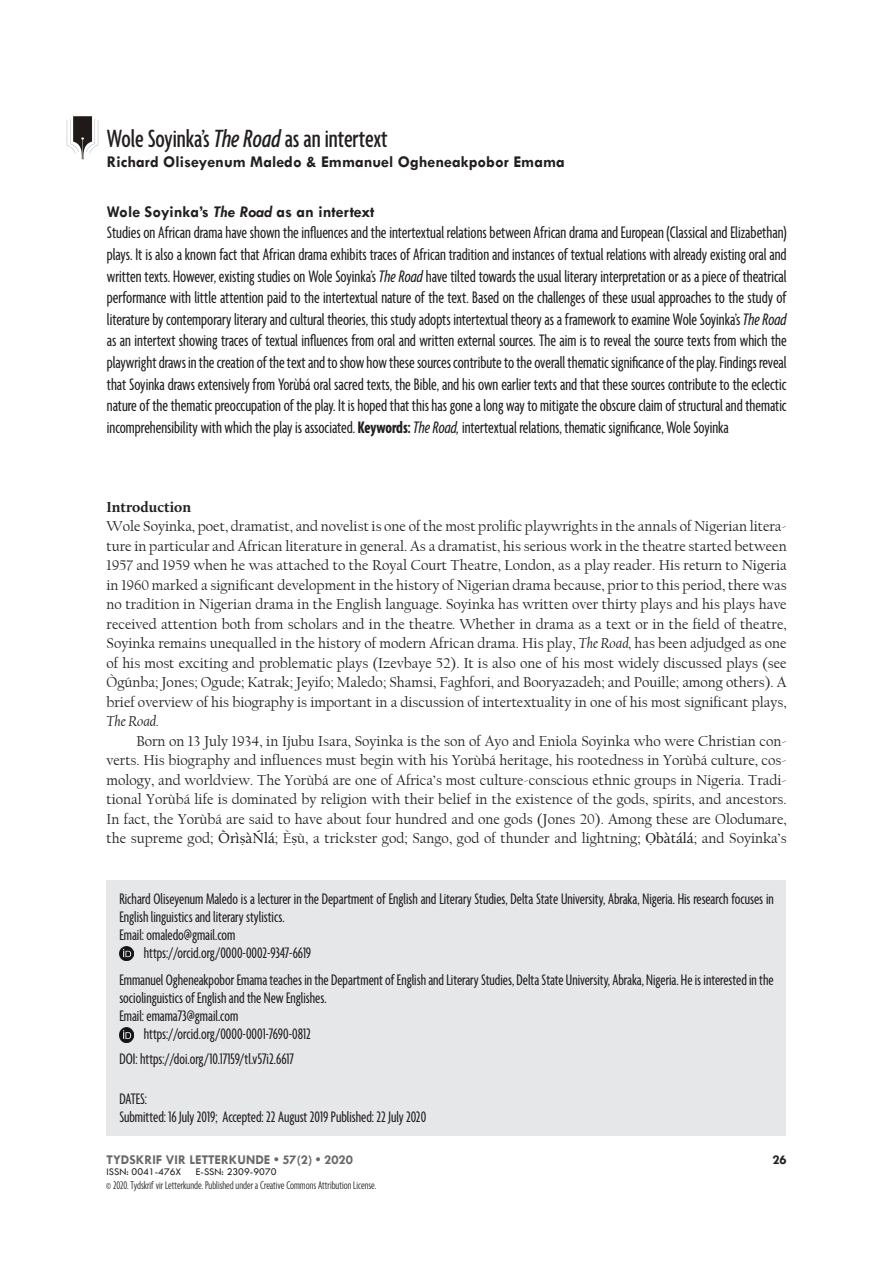
<style>
.page{position:relative;width:893px;height:1263px;background:#fff}
.page>*{position:absolute;margin:0;border:0;box-sizing:border-box;transform-origin:0 0}
.t1{font:500 extra-condensed 27px "Agenda";color:#231f20}
.Abstract{font:extra-condensed 18px/21.6px "Agenda";color:#231f20;text-align:justify}
.Bio{font:extra-condensed 16.5px/18px "Agenda";color:#231f20}
.Abstract-2{font:700 16.5px "Tw Cen";color:#231f20}
.blok_paragraaf{font:15px/19.5px "Californian FB";color:#231f20;text-align:justify}
.Indent_parag{font:15px/19.5px "Californian FB";color:#231f20;text-align:justify}
.t2{font:700 15px "Calluna";color:#231f20}
.t3{font:700 13.5px "Tw Cen";color:#69696c}
.t4{font:700 13.5px "Tw Cen";color:#231f20}
.Bio-2{font:300 extra-condensed 12px "Agenda";color:#231f20}
.t5{font:10.5px "Tw Cen";color:#231f20}
.s1{font-family:"Agenda Medium Extra Cond";font-weight:400;font-style:italic;font-stretch:normal}
.s2{font-style:italic}
.s3{font-family:"Agenda Regular Extra Cond";font-style:italic;font-stretch:normal}
.s4{font-weight:700}
.s5{font-family:"Calluna"}
.s6{font-family:"Times New Roman"}
</style>
<div class="page">
<div style="left:107px;top:881px;width:679px;height:255px;background:#e6e7e9"></div>
<img style="left:66px;top:116px;width:33px;height:43px">
<img style="left:119px;top:946px;width:15px;height:15px">
<img style="left:119px;top:1027px;width:15px;height:15px">
<p class="t1" style="left:107px;top:124px;width:282px">Wole Soyinka’s <span class="s1">The Road</span> as an intertext</p>
<p class="Abstract-2" style="left:107px;top:152px;width:459px">Richard Oliseyenum Maledo &amp; Emmanuel Ogheneakpobor Emama</p>
<p class="Abstract-2" style="left:107px;top:202px;width:269px">Wole Soyinka’s <span class="s2">The Road</span> as an intertext</p>
<p class="Abstract" style="left:107px;top:223px;width:681px">Studies on African drama have shown the influences and the intertextual relations between African drama and European (Classical and Elizabethan) plays. It is also a known fact that African drama exhibits traces of African tradition and instances of textual relations with already existing oral and written texts. However, existing studies on Wole Soyinka’s <span class="s3">The Road</span> have tilted towards the usual literary interpretation or as a piece of theatrical performance with little attention paid to the intertextual nature of the text. Based on the challenges of these usual approaches to the study of literature by contemporary literary and cultural theories, this study adopts intertextual theory as a framework to examine Wole Soyinka’s <span class="s3">The Road </span>as an intertext showing traces of textual influences from oral and written external sources. The aim is to reveal the source texts from which the playwright draws in the creation of the text and to show how these sources contribute to the overall thematic significance of the play. Findings reveal that Soyinka draws extensively from Yorùbá oral sacred texts, the Bible, and his own earlier texts and that these sources contribute to the eclectic nature of the thematic preoccupation of the play. It is hoped that this has gone a long way to mitigate the obscure claim of structural and thematic incomprehensibility with which the play is associated. <span class="s4">Keywords:</span><span class="s3">The Road,</span> intertextual relations, thematic significance, Wole Soyinka</p>
<p class="t2" style="left:107px;top:497px;width:86px">Introduction</p>
<p class="blok_paragraaf" style="left:107px;top:517px;width:682px">Wole Soyinka, poet, dramatist, and novelist is one of the most prolific playwrights in the annals of Nigerian litera&shy;ture in particular and African literature in general. As a dramatist, his serious work in the theatre started between 1957 and 1959 when he was attached to the Royal Court Theatre, London, as a play reader. His return to Nigeria in 1960 marked a significant development in the history of Nigerian drama because, prior to this period, there was no tradition in Nigerian drama in the English language. Soyinka has written over thirty plays and his plays have received attention both from scholars and in the theatre<span class="s2">.</span> Whether in drama as a text or in the field of theatre, Soyinka remains unequalled in the history of modern African drama. His play, <span class="s2">The Road,</span> has been adjudged as one of his most exciting and problematic plays (Izevbaye 52). It is also one of his most widely discussed plays (see Ògúnba; Jones; Ogude; Katrak; Jeyifo; Maledo; Shamsi, Faghfori, and Booryazadeh; and Pouille; among others). A brief overview of his biography is important in a discussion of intertextuality in one of his most significant plays, <span class="s2">The Road.</span></p>
<p class="Indent_parag" style="left:107px;top:731px;width:682px;text-indent:30px">Born on 13 July 1934, in Ijubu Isara, Soyinka is the son of Ayo and Eniola Soyinka who were Christian con&shy;verts. His biography and influences must begin with his Yorùbá heritage, his rootedness in Yorùbá culture, cos&shy;mology, and worldview. The Yorùbá are one of Africa’s most culture-conscious ethnic groups in Nigeria. Tradi&shy;tional Yorùbá life is dominated by religion with their belief in the existence of the gods, spirits, and ancestors.<br>In fact, the Yorùbá are said to have about four hundred and one gods (Jones 20). Among these are Olodumare, the supreme god; <span class="s5">Òrì</span><span class="s6">ṣ</span><span class="s5">àŃlá</span>; È<span class="s6">ṣ</span>ù, a trickster god; Sango, god of thunder and lightning; <span class="s6">Ọ</span><span class="s5">bàtálá</span>; and Soyinka’s</p>
<p class="Bio" style="left:119px;top:891px;width:656px">Richard Oliseyenum Maledo is a lecturer in the Department of English and Literary Studies, Delta State University, Abraka, Nigeria. His research focuses in<br>English linguistics and literary stylistics.</p>
<p class="Bio" style="left:119px;top:927px;width:117px">Email: omaledo@gmail.com</p>
<p class="Bio" style="left:144px;top:945px;width:169px">https://orcid.org/0000-0002-9347-6619</p>
<p class="Bio" style="left:119px;top:971px;width:656px">Emmanuel Ogheneakpobor Emama teaches in the Department of English and Literary Studies, Delta State University, Abraka, Nigeria. He is interested in the sociolinguistics of English and the New Englishes.</p>
<p class="Bio" style="left:119px;top:1007px;width:120px">Email: emama73@gmail.com</p>
<p class="Bio" style="left:144px;top:1025px;width:169px">https://orcid.org/0000-0001-7690-0812</p>
<p class="Bio" style="left:119px;top:1051px;width:176px">DOI: https://doi.org/10.17159/tl.v57i2.6617</p>
<p class="Bio" style="left:119px;top:1091px;width:29px">DATES:</p>
<p class="Bio" style="left:119px;top:1109px;width:308px">Submitted: 16 July 2019; Accepted: 22 August 2019 Published: 22 July 2020</p>
<p class="t3" style="left:107px;top:1152px;width:248px">TYDSKRIF VIR LETTERKUNDE • 57(2) • 2020</p>
<p class="t5" style="left:107px;top:1166px;width:76px">ISSN: 0041-476X</p>
<p class="t5" style="left:196px;top:1166px;width:82px">E-SSN: 2309-9070</p>
<p class="Bio-2" style="left:106px;top:1179px;width:272px">© 2020. Tydskrif vir Letterkunde. Published under a Creative Commons Attribution License.</p>
<p class="t4" style="left:772px;top:1152px;width:16px">26</p>
</div>
